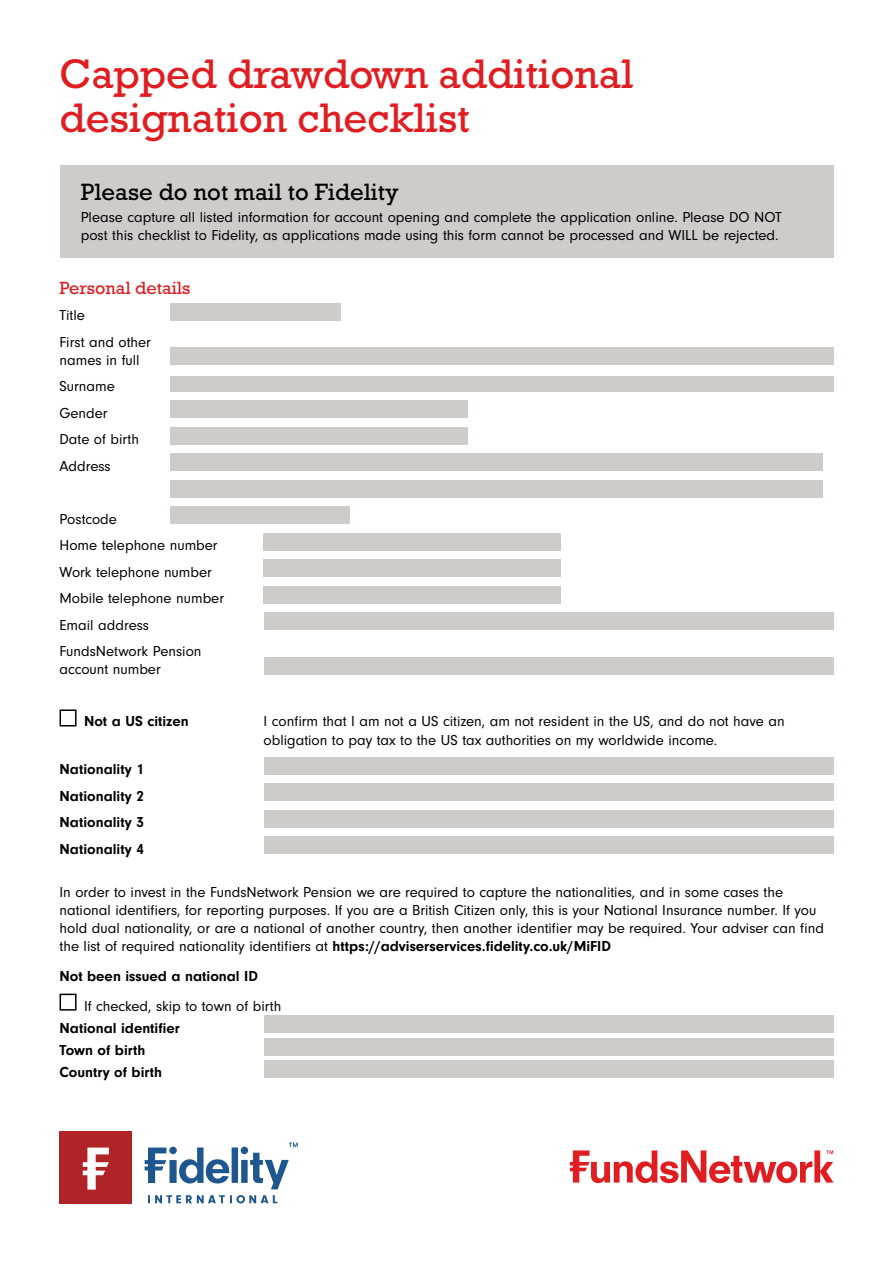
<style>
.page{position:relative;width:893px;height:1263px;background:#fff}
.page>*{position:absolute;margin:0;border:0;box-sizing:border-box;transform-origin:0 0}
.t1{font:42px/43.5px "Rockwellfor Funds Network";color:#e01e22}
.t2{font:24px "Rockwellfor Funds Network";color:#000}
.t3{font:18px "Rockwellfor Funds Network";color:#e01e22}
.t4{font:15px/26.5px "Neuzeit Gro";color:#000}
.t5{font:700 15px/26.5px "Neuzeit Gro";color:#000;text-align:justify}
.s1{font-weight:700}
</style>
<div class="page">
<div style="left:60px;top:166px;width:773px;height:92px;background:#cfcbc8"></div>
<div style="left:170px;top:303px;width:170px;height:17px;background:#cfcbc8"></div>
<div style="left:170px;top:348px;width:663px;height:17px;background:#cfcbc8"></div>
<div style="left:170px;top:376px;width:663px;height:15px;background:#cfcbc8"></div>
<div style="left:170px;top:401px;width:298px;height:17px;background:#cfcbc8"></div>
<div style="left:170px;top:427px;width:298px;height:17px;background:#cfcbc8"></div>
<div style="left:170px;top:454px;width:652px;height:17px;background:#cfcbc8"></div>
<div style="left:170px;top:480px;width:652px;height:17px;background:#cfcbc8"></div>
<div style="left:170px;top:507px;width:180px;height:17px;background:#cfcbc8"></div>
<div style="left:264px;top:533px;width:297px;height:17px;background:#cfcbc8"></div>
<div style="left:264px;top:560px;width:297px;height:17px;background:#cfcbc8"></div>
<div style="left:264px;top:586px;width:297px;height:17px;background:#cfcbc8"></div>
<div style="left:264px;top:613px;width:569px;height:17px;background:#cfcbc8"></div>
<div style="left:264px;top:657px;width:569px;height:17px;background:#cfcbc8"></div>
<div style="left:60px;top:709px;width:17px;height:17px;border:2px solid #000"></div>
<div style="left:264px;top:757px;width:569px;height:17px;background:#cfcbc8"></div>
<div style="left:264px;top:784px;width:569px;height:17px;background:#cfcbc8"></div>
<div style="left:264px;top:810px;width:569px;height:17px;background:#cfcbc8"></div>
<div style="left:264px;top:837px;width:569px;height:17px;background:#cfcbc8"></div>
<div style="left:60px;top:993px;width:17px;height:18px;border:2px solid #000"></div>
<div style="left:264px;top:1016px;width:569px;height:17px;background:#cfcbc8"></div>
<div style="left:264px;top:1038px;width:569px;height:17px;background:#cfcbc8"></div>
<div style="left:264px;top:1060px;width:569px;height:17px;background:#cfcbc8"></div>
<div style="left:60px;top:1131px;width:72px;height:72px;background:#b02327"></div>
<svg style="left:83px;top:1147px;width:26px;height:42px"></svg>
<svg style="left:145px;top:1142px;width:153px;height:61px"></svg>
<svg style="left:570px;top:1150px;width:263px;height:33px"></svg>
<h1 class="t1" style="left:60px;top:52px;width:575px">Capped drawdown additional designation checklist</h1>
<h2 class="t2" style="left:81px;top:178px;width:319px">Please do not mail to Fidelity</h2>
<p class="t4" style="left:81px;top:208px;width:702px;line-height:18px">Please capture all listed information for account opening and complete the application online. Please DO NOT post this checklist to Fidelity, as applications made using this form cannot be processed and WILL be rejected.</p>
<p class="t3" style="left:60px;top:277px;width:132px">Personal details</p>
<p class="t4" style="left:60px;top:302px;width:93px">Title<br>First and other</p>
<p class="t4" style="left:60px;top:346px;width:82px">names in full<br>Surname<br>Gender<br>Date of birth<br>Address</p>
<p class="t4" style="left:60px;top:505px;width:166px">Postcode<br>Home telephone number<br>Work telephone number<br>Mobile telephone number<br>Email address<br>FundsNetwork Pension</p>
<p class="t4" style="left:60px;top:656px;width:103px">account number</p>
<p class="t5" style="left:84px;top:708px;width:106px">Not a US citizen</p>
<p class="t4" style="left:264px;top:712px;width:522px;line-height:18px">I confirm that I am not a US citizen, am not resident in the US, and do not have an obligation to pay tax to the US tax authorities on my worldwide income.</p>
<p class="t5" style="left:60px;top:756px;width:86px">Nationality 1<br>Nationality 2<br>Nationality 3<br>Nationality 4</p>
<p class="t4" style="left:60px;top:883px;width:766px;line-height:18px">In order to invest in the FundsNetwork Pension we are required to capture the nationalities, and in some cases the national identifiers, for reporting purposes. If you are a British Citizen only, this is your National Insurance number. If you hold dual nationality, or are a national of another country, then another identifier may be required. Your adviser can find the list of required nationality identifiers at <span class="s1">https://adviserservices.fidelity.co.uk/MiFID</span></p>
<p class="t5" style="left:60px;top:962px;width:200px">Not been issued a national ID</p>
<p class="t4" style="left:84px;top:992px;width:199px">If checked, skip to town of birth</p>
<p class="t5" style="left:60px;top:1016px;width:122px;line-height:22.2px;text-align:left">National identifier<br>Town of birth<br>Country of birth</p>
</div>
